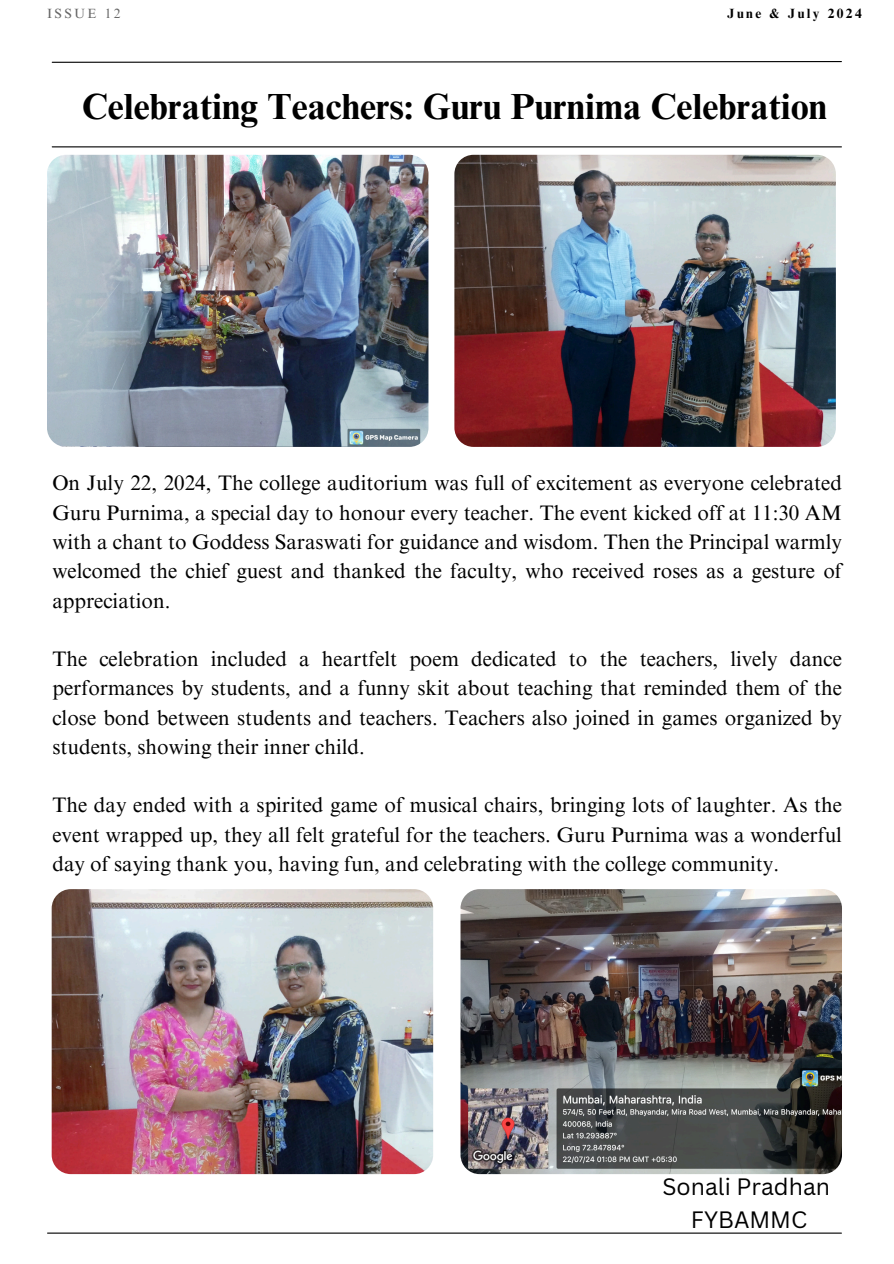
<style>
.page{position:relative;width:894px;height:1264px;background:#fff}
.page>*{position:absolute;margin:0;border:0;box-sizing:border-box;transform-origin:0 0}
.t1{font:700 36.3px "Times NRMT Pro";color:#000}
.t2{font:23.1px/32.2px "Canva Sans";color:#000;text-align:center}
.t3{font:21px/29.2px "Times NRMT Pro";color:#000;text-align:justify}
.t4{font:700 13.35px "Times NRMT Pro";letter-spacing:.18em;color:#010101}
.t5{font:13.35px "Times NRMT Pro";letter-spacing:.18em;color:#666}
</style>
<div class="page">
<svg style="left:51px;top:61px;width:791px;height:2px"></svg>
<hr style="left:48px;top:1232px;width:793px;height:1px;background:#000">
<img style="left:47px;top:155px;width:381px;height:292px">
<img style="left:52px;top:889px;width:381px;height:285px;border-radius:19px">
<img style="left:454px;top:155px;width:381px;height:292px">
<img style="left:460px;top:889px;width:381px;height:285px;border-radius:19px">
<hr style="left:52px;top:146px;width:789px;height:1px;background:#000">
<p class="t5" style="left:47px;top:8px;width:75px">ISSUE 12</p>
<h3 class="t4" style="left:727px;top:8px;width:136px">June &amp; July 2024</h3>
<h2 class="t1" style="left:82px;top:92px;width:746px">Celebrating Teachers: Guru Purnima Celebration</h2>
<h1 class="t3" style="left:52px;top:471px;width:790px">On July 22, 2024, The college auditorium was full of excitement as everyone celebrated Guru Purnima, a special day to honour every teacher. The event kicked off at 11:30 AM with a chant to Goddess Saraswati for guidance and wisdom. Then the Principal warmly welcomed the chief guest and thanked the faculty, who received roses as a gesture of appreciation.</h1>
<p class="t3" style="left:52px;top:647px;width:790px">The celebration included a heartfelt poem dedicated to the teachers, lively dance performances by students, and a funny skit about teaching that reminded them of the close bond between students and teachers. Teachers also joined in games organized by students, showing their inner child.</p>
<p class="t3" style="left:52px;top:793px;width:790px">The day ended with a spirited game of musical chairs, bringing lots of laughter. As the event wrapped up, they all felt grateful for the teachers. Guru Purnima was a wonderful day of saying thank you, having fun, and celebrating with the college community.</p>
<h2 class="t2" style="left:662px;top:1170px;width:169px">Sonali Pradhan<br>FYBAMMC</h2>
</div>
